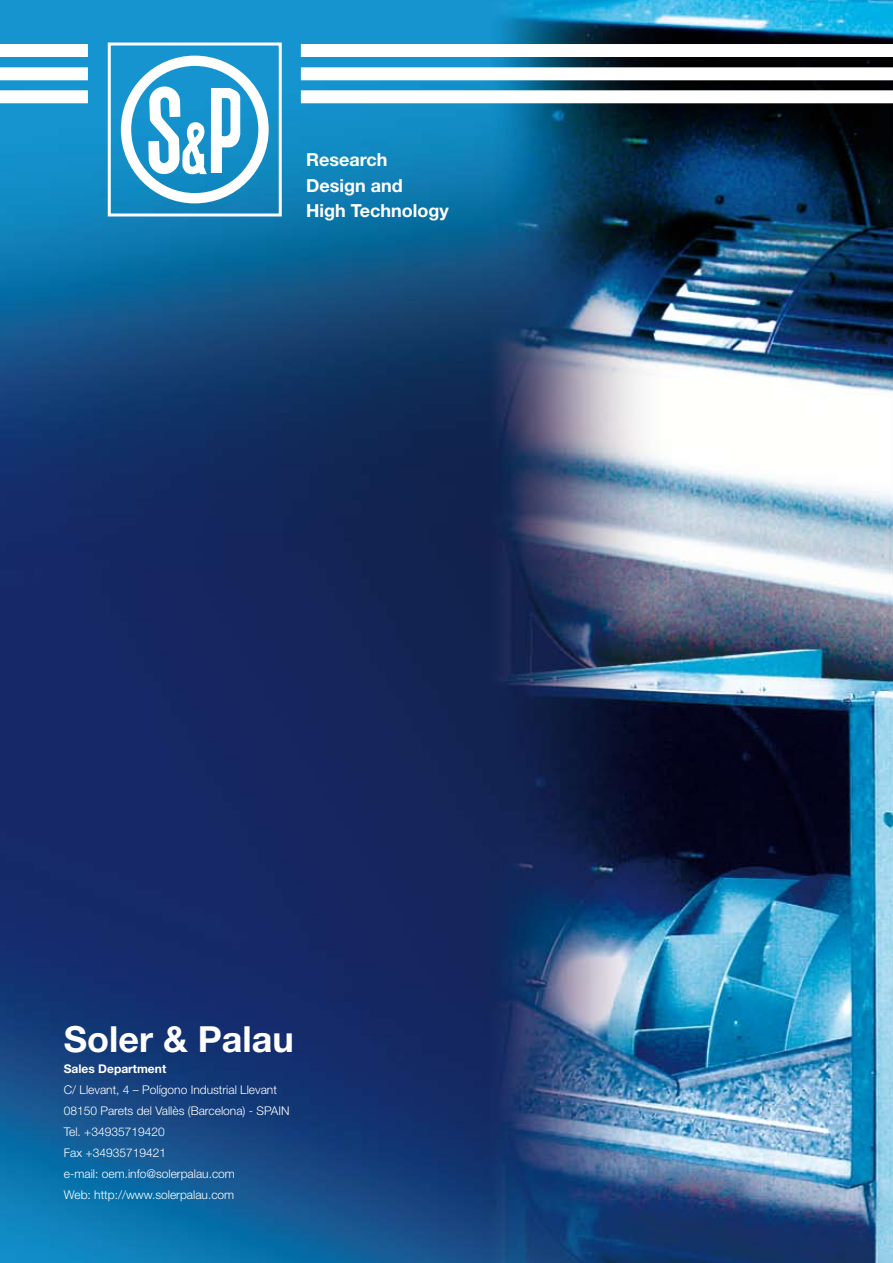
<style>
.page{position:relative;width:893px;height:1263px;background:#fff}
.page>*{position:absolute;margin:0;border:0;box-sizing:border-box;transform-origin:0 0}
.t1{font:700 36px "Helvetica Neue";color:#fff}
.t2{font:700 18px/25.5px "Helvetica Neue";color:#fff}
.t3{font:300 12px/21px "Helvetica Neue";color:#fff}
.t4{font:700 12px "Helvetica Neue";color:#fff}
</style>
<div class="page">
<img style="left:0;top:0;width:893px;height:1263px">
<div style="left:301px;top:44px;width:592px;height:13px;background:#fff"></div>
<div style="left:301px;top:67px;width:592px;height:13px;background:#fff"></div>
<div style="left:301px;top:90px;width:592px;height:13px;background:#fff"></div>
<div style="left:108px;top:43px;width:174px;height:173px;border:3px solid #fff"></div>
<div style="left:121px;top:56px;width:148px;height:147px;border:10px solid #fff;border-radius:50%"></div>
<svg style="left:148px;top:86px;width:94px;height:88px"></svg>
<div style="left:0;top:44px;width:88px;height:13px;background:#fff"></div>
<div style="left:0;top:67px;width:88px;height:13px;background:#fff"></div>
<div style="left:0;top:90px;width:88px;height:13px;background:#fff"></div>
<h2 class="t2" style="left:306px;top:147px;width:144px">Research<br>Design and<br>High Technology</h2>
<h1 class="t1" style="left:64px;top:1017px;width:231px">Soler &amp; Palau</h1>
<p class="t4" style="left:64px;top:1061px;width:104px">Sales Department</p>
<p class="t3" style="left:64px;top:1079px;width:227px">C/ Llevant, 4 – Polígono Industrial Llevant<br>08150 Parets del Vallès (Barcelona) - SPAIN<br>Tel. +34935719420<br>Fax +34935719421<br>e-mail: oem.info@solerpalau.com<br>Web: http://www.solerpalau.com</p>
</div>
